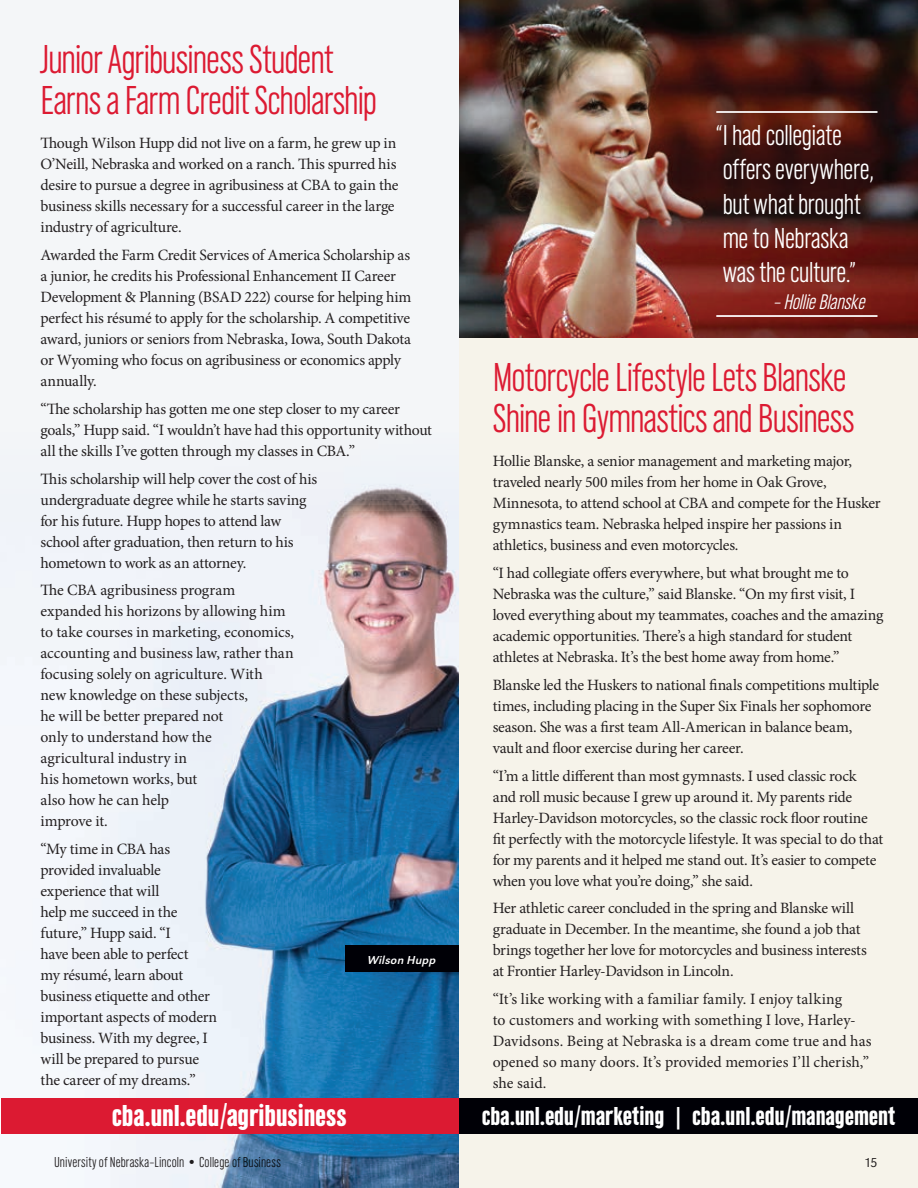
<style>
.page{position:relative;width:918px;height:1188px;background:#fff}
.page>*{position:absolute;margin:0;border:0;box-sizing:border-box;transform-origin:0 0}
.t1{font:42px/40.5px "URW Grotesk TOT Lig Con";letter-spacing:-.02em;color:#dc1a32}
.t2{font:31.5px "URW Grotesk TOT Bol Con";letter-spacing:-.015em;color:#fff}
.t3{font:30px/34.3px "URW Grotesk TOT Lig Con";letter-spacing:-.005em;color:#fff}
.t4{font:27px "URW Grotesk TOT Bol Con";letter-spacing:-.015em;color:#fff}
.t5{font:italic 22.05px "URW Grotesk TOT Lig Con";color:#fff}
.t6{font:15.75px/21px "Minion Pro";letter-spacing:-.015em;color:#231f20}
.t7{font:15.75px/21px "Minion Pro";letter-spacing:.005em;color:#231f20}
.t8{font:15px "URW Grotesk TOT Lig Con";letter-spacing:.01em;color:#231f20}
.t9{font:13.5px "URW Grotesk T Ligh";color:#231f20}
.Donor_Plain{font:12px "URW Grotesk T Regu Obli";letter-spacing:.015em;color:#fff}
</style>
<div class="page">
<div style="left:459px;top:0;width:459px;height:1188px;background:#f6f3ea"></div>
<div style="left:0;top:0;width:459px;height:1188px;background:#f4f6f8"></div>
<img style="left:200px;top:484px;width:259px;height:704px">
<img style="left:459px;top:0;width:459px;height:338px">
<hr style="left:716px;top:111px;width:162px;height:2px;background:#fff">
<hr style="left:716px;top:315px;width:162px;height:2px;background:#fff">
<div style="left:345px;top:946px;width:114px;height:26px;background:#000006"></div>
<div style="left:0;top:1098px;width:459px;height:36px;background:#dc1a32"></div>
<hr style="left:0;top:1098px;width:1px;height:36px;background:#fff">
<div style="left:459px;top:1098px;width:459px;height:36px;background:#000006"></div>
<p class="t1" style="left:40px;top:40px;width:338px">Junior Agribusiness Student<br>Earns a Farm Credit Scholarship</p>
<p class="t6" style="left:40px;top:133px;width:360px">Though Wilson Hupp did not live on a farm, he grew up in O’Neill, Nebraska and worked on a ranch. This spurred his desire to pursue a degree in agribusiness at CBA to gain the business skills necessary for a successful career in the large industry of agriculture.</p>
<p class="t6" style="left:40px;top:245px;width:373px">Awarded the Farm Credit Services of America Scholarship as a junior, he credits his Professional Enhancement II Career Development &amp; Planning (BSAD 222) course for helping him perfect his résumé to apply for the scholarship. A competitive award, juniors or seniors from Nebraska, Iowa, South Dakota or Wyoming who focus on agribusiness or economics apply annually.</p>
<p class="t6" style="left:40px;top:398px;width:393px">“The scholarship has gotten me one step closer to my career goals,” Hupp said. “I wouldn’t have had this opportunity without all the skills I’ve gotten through my classes in CBA.”</p>
<p class="t6" style="left:40px;top:468px;width:278px">This scholarship will help cover the cost of his undergraduate degree while he starts saving for his future. Hupp hopes to attend law school after graduation, then return to his hometown to work as an attorney.</p>
<p class="t6" style="left:40px;top:580px;width:255px">The CBA agribusiness program expanded his horizons by allowing him to take courses in marketing, economics, accounting and business law, rather than focusing solely on agriculture. With<br>new knowledge on these subjects,<br>he will be better prepared not<br>only to understand how the<br>agricultural industry in<br>his hometown works, but<br>also how he can help<br>improve it.</p>
<p class="t6" style="left:40px;top:839px;width:178px">“My time in CBA has provided invaluable experience that will<br>help me succeed in the future,” Hupp said. “I<br>have been able to perfect<br>my résumé, learn about business etiquette and other important aspects of modern business. With my degree, I will be prepared to pursue the career of my dreams.”</p>
<p class="Donor_Plain" style="left:368px;top:953px;width:70px">Wilson Hupp</p>
<p class="t3" style="left:716px;top:119px;width:159px">“I had collegiate offers everywhere, but what brought me to Nebraska was the culture.”</p>
<p class="t5" style="left:773px;top:290px;width:98px">–HollieBlanske</p>
<p class="t1" style="left:493px;top:358px;width:363px">Motorcycle Lifestyle Lets Blanske<br>Shine in Gymnastics and Business</p>
<p class="t6" style="left:493px;top:451px;width:390px">Hollie Blanske, a senior management and marketing major, traveled nearly 500 miles from her home in Oak Grove, Minnesota, to attend school at CBA and compete for the Husker gymnastics team. Nebraska helped inspire her passions in athletics, business and even motorcycles.</p>
<p class="t6" style="left:493px;top:563px;width:392px">“I had collegiate offers everywhere, but what brought me to Nebraska was the culture,” said Blanske. “On my first visit, I loved everything about my teammates, coaches and the amazing academic opportunities. There’s a high standard for student athletes at Nebraska. It’s the best home away from home.”</p>
<p class="t6" style="left:493px;top:675px;width:388px">Blanske led the Huskers to national finals competitions multiple times, including placing in the Super Six Finals her sophomore season. She was a first team All-American in balance beam, vault and floor exercise during her career.</p>
<p class="t6" style="left:493px;top:765px;width:392px">“I’m a little different than most gymnasts. I used classic rock and roll music because I grew up around it. My parents ride Harley-Davidson motorcycles, so the classic rock floor routine fit perfectly with the motorcycle lifestyle. It was special to do that for my parents and it helped me stand out. It’s easier to compete when you love what you’re doing,” she said.</p>
<p class="t6" style="left:493px;top:898px;width:376px">Her athletic career concluded in the spring and Blanske will graduate in December. In the meantime, she found a job that brings together her love for motorcycles and business interests at Frontier Harley-Davidson in Lincoln.</p>
<p class="t7" style="left:493px;top:989px;width:380px">“It’s like working with a familiar family. I enjoy talking<br>to customers and working with something I love, Harley-Davidsons. Being at Nebraska is a dream come true and has opened so many doors. It’s provided memories I’ll cherish,” she said.</p>
<p class="t2" style="left:112px;top:1099px;width:237px">cba.unl.edu/agribusiness</p>
<p class="t4" style="left:482px;top:1101px;width:415px">cba.unl.edu/marketing | cba.unl.edu/management</p>
<p class="t8" style="left:54px;top:1154px;width:228px">University of Nebraska–Lincoln • College of Business</p>
<p class="t9" style="left:863px;top:1155px;width:16px">15</p>
</div>
